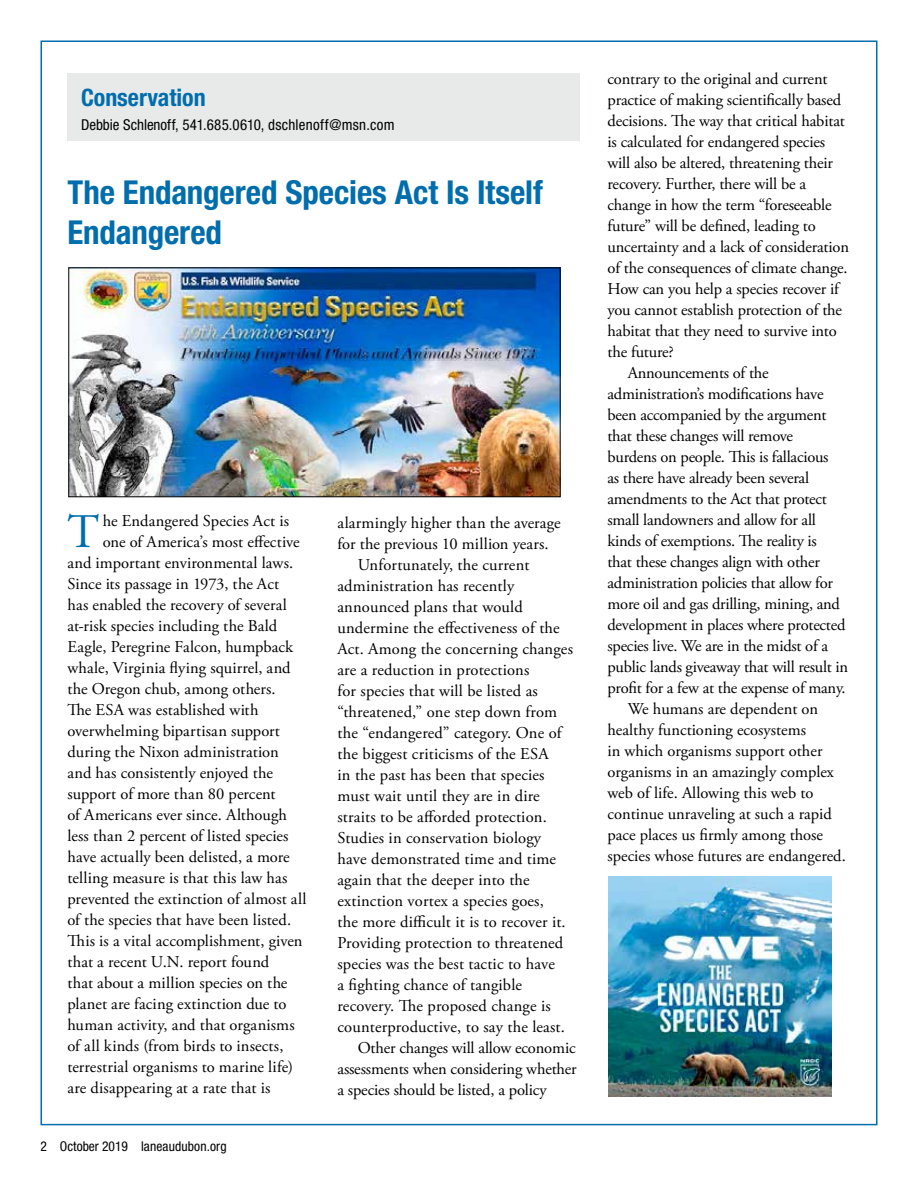
<style>
.page{position:relative;width:918px;height:1188px;background:#fff}
.page>*{position:absolute;margin:0;border:0;box-sizing:border-box;transform-origin:0 0}
.body_1st_paragraph{font:48.15px "Adobe Garamond Pro";color:#006dad}
.heading_1_22pt{font:700 condensed 33px/39.6px "Helvetica Neue LT Std";letter-spacing:-.005em;color:#006dad}
.column_head{font:700 condensed 24px "Helvetica Neue LT Std";color:#006dad}
.body_cont{font:16.5px/21px "Adobe Garamond Pro";letter-spacing:-.01em;color:#000}
.body_1st_paragraph-2{font:16.5px/21px "Adobe Garamond Pro";letter-spacing:.005em;color:#000}
.body_cont-2{font:16.5px/21px "Adobe Garamond Pro";letter-spacing:.01em;color:#000}
.byline_new{font:condensed 15px "Helvetica Neue LT Std";letter-spacing:.015em;color:#000}
.t1{font:condensed 13.5px "Helvetica Neue LT Std";letter-spacing:.01em;color:#000}
</style>
<div class="page">
<img style="left:71px;top:270px;width:487px;height:225px">
<div style="left:69px;top:268px;width:491px;height:229px;border:1px solid #000"></div>
<div style="left:68px;top:74px;width:512px;height:67px;background:#e8eaea"></div>
<img style="left:609px;top:876px;width:222px;height:220px">
<p class="column_head" style="left:81px;top:83px;width:126px">Conservation</p>
<p class="byline_new" style="left:81px;top:116px;width:315px">Debbie Schlenoff, 541.685.0610, dschlenoff@msn.com</p>
<h1 class="heading_1_22pt" style="left:68px;top:172px;width:477px">The Endangered Species Act Is Itself<br>Endangered</h1>
<p class="body_1st_paragraph" style="left:67px;top:503px;width:33px">T</p>
<p class="body_1st_paragraph-2" style="left:103px;top:511px;width:188px">he Endangered Species Act is</p>
<p class="body_1st_paragraph-2" style="left:103px;top:532px;width:198px">one of America’s most effective</p>
<p class="body_1st_paragraph-2" style="left:67px;top:553px;width:227px">and important environmental laws.</p>
<p class="body_1st_paragraph-2" style="left:67px;top:574px;width:213px">Since its passage in 1973, the Act</p>
<p class="body_1st_paragraph-2" style="left:67px;top:595px;width:221px">has enabled the recovery of several</p>
<p class="body_1st_paragraph-2" style="left:67px;top:616px;width:211px">at-risk species including the Bald</p>
<p class="body_1st_paragraph-2" style="left:67px;top:637px;width:227px">Eagle, Peregrine Falcon, humpback</p>
<p class="body_1st_paragraph-2" style="left:67px;top:658px;width:225px">whale, Virginia flying squirrel, and</p>
<p class="body_1st_paragraph-2" style="left:67px;top:679px;width:210px">the Oregon chub, among others.</p>
<p class="body_1st_paragraph-2" style="left:67px;top:700px;width:193px">The ESA was established with</p>
<p class="body_1st_paragraph-2" style="left:67px;top:721px;width:214px">overwhelming bipartisan support</p>
<p class="body_1st_paragraph-2" style="left:67px;top:742px;width:213px">during the Nixon administration</p>
<p class="body_1st_paragraph-2" style="left:67px;top:763px;width:207px">and has consistently enjoyed the</p>
<p class="body_1st_paragraph-2" style="left:67px;top:784px;width:210px">support of more than 80 percent</p>
<p class="body_1st_paragraph-2" style="left:67px;top:805px;width:221px">of Americans ever since. Although</p>
<p class="body_1st_paragraph-2" style="left:67px;top:826px;width:223px">less than 2 percent of listed species</p>
<p class="body_1st_paragraph-2" style="left:67px;top:847px;width:224px">have actually been delisted, a more</p>
<p class="body_1st_paragraph-2" style="left:67px;top:868px;width:222px">telling measure is that this law has</p>
<p class="body_1st_paragraph-2" style="left:67px;top:889px;width:241px">prevented the extinction of almost all</p>
<p class="body_1st_paragraph-2" style="left:67px;top:910px;width:225px">of the species that have been listed.</p>
<p class="body_1st_paragraph-2" style="left:67px;top:931px;width:237px">This is a vital accomplishment, given</p>
<p class="body_1st_paragraph-2" style="left:67px;top:952px;width:203px">that a recent U.N. report found</p>
<p class="body_1st_paragraph-2" style="left:67px;top:973px;width:222px">that about a million species on the</p>
<p class="body_1st_paragraph-2" style="left:67px;top:994px;width:221px">planet are facing extinction due to</p>
<p class="body_1st_paragraph-2" style="left:67px;top:1015px;width:229px">human activity, and that organisms</p>
<p class="body_1st_paragraph-2" style="left:67px;top:1036px;width:218px">of all kinds (from birds to insects,</p>
<p class="body_1st_paragraph-2" style="left:67px;top:1057px;width:227px">terrestrial organisms to marine life)</p>
<p class="body_1st_paragraph-2" style="left:67px;top:1078px;width:204px">are disappearing at a rate that is</p>
<p class="t1" style="left:40px;top:1138px;width:188px">2 October 2019 laneaudubon.org</p>
<p class="body_1st_paragraph-2" style="left:338px;top:513px;width:225px">alarmingly higher than the average for the previous 10 million years.</p>
<p class="body_cont-2" style="left:338px;top:555px;width:237px;text-indent:20px">Unfortunately, the current administration has recently announced plans that would undermine the effectiveness of the<br>Act. Among the concerning changes are a reduction in protections<br>for species that will be listed as “threatened,” one step down from the “endangered” category. One of the biggest criticisms of the ESA<br>in the past has been that species must wait until they are in dire straits to be afforded protection.<br>Studies in conservation biology have demonstrated time and time again that the deeper into the extinction vortex a species goes,<br>the more difficult it is to recover it.<br>Providing protection to threatened species was the best tactic to have<br>a fighting chance of tangible recovery. The proposed change is counterproductive, to say the least.</p>
<p class="body_cont" style="left:338px;top:1038px;width:241px;text-align:justify;text-indent:20px">Other changes will allow economic assessments when considering whether a species should be listed, a policy</p>
<p class="body_cont" style="left:608px;top:69px;width:243px">contrary to the original and current practice of making scientifically based decisions. The way that critical habitat is calculated for endangered species will also be altered, threatening their recovery. Further, there will be a change in how the term “foreseeable future” will be defined, leading to uncertainty and a lack of consideration of the consequences of climate change.<br>How can you help a species recover if you cannot establish protection of the habitat that they need to survive into the future?</p>
<p class="body_cont" style="left:608px;top:363px;width:242px;text-indent:20px">Announcements of the administration’s modifications have been accompanied by the argument that these changes will remove<br>burdens on people. This is fallacious<br>as there have already been several amendments to the Act that protect small landowners and allow for all kinds of exemptions. The reality is<br>that these changes align with other administration policies that allow for more oil and gas drilling, mining, and development in places where protected species live. We are in the midst of a public lands giveaway that will result in profit for a few at the expense of many.</p>
<p class="body_cont" style="left:608px;top:699px;width:240px;text-indent:20px">We humans are dependent on healthy functioning ecosystems<br>in which organisms support other organisms in an amazingly complex web of life. Allowing this web to continue unraveling at such a rapid pace places us firmly among those species whose futures are endangered.</p>
</div>
